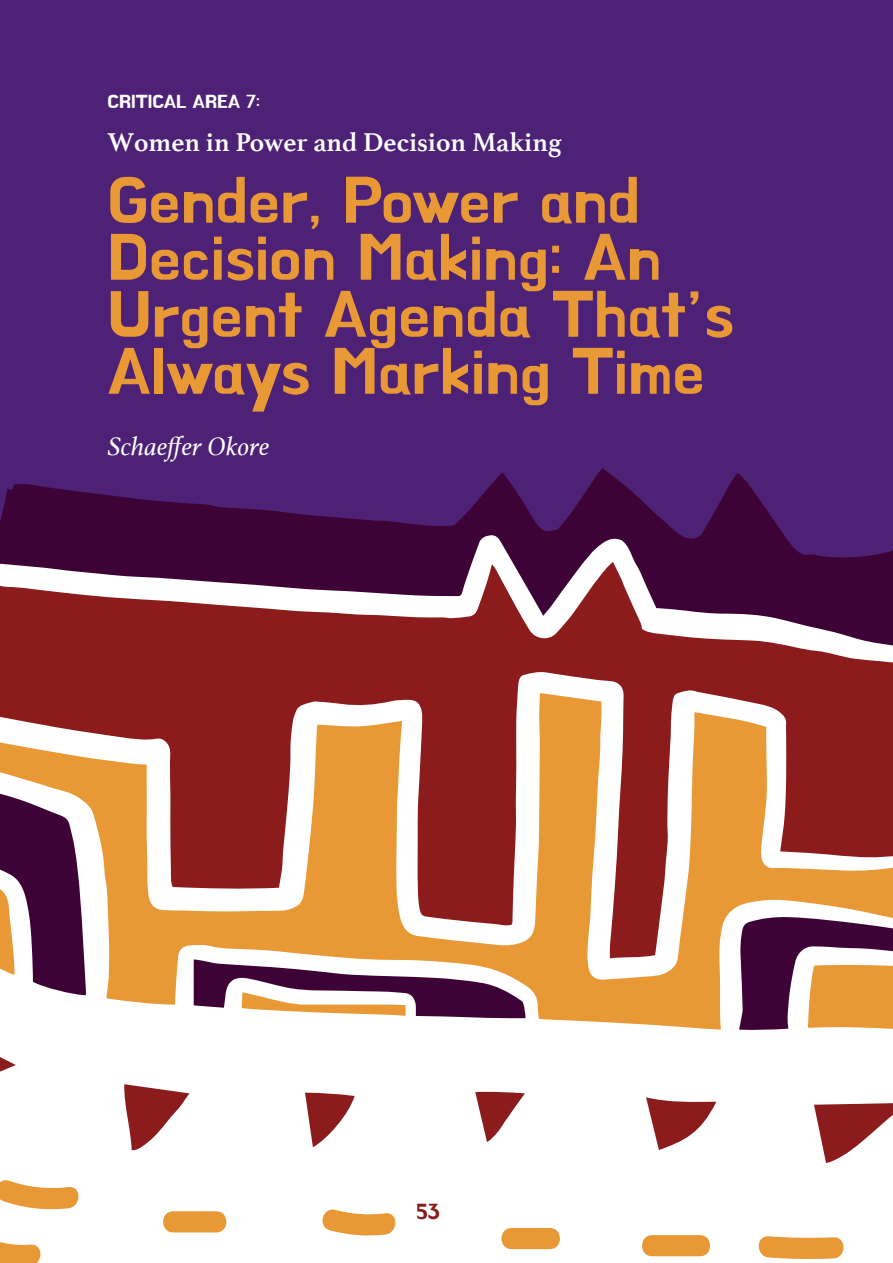
<style>
.page{position:relative;width:893px;height:1263px;background:#fff}
.page>*{position:absolute;margin:0;border:0;box-sizing:border-box;transform-origin:0 0}
.t1{font:63px/57px "BMHANNA Pro OTF";color:#e89936}
.t2{font:700 27px "Athelas";color:#fff}
.t3{font:italic 27px "Athelas";color:#fff}
.t4{font:21px "BMHANNA Pro OTF";color:#8c1c1c}
.t5{font:18px "BMHANNA Pro OTF";color:#fff}
</style>
<div class="page">
<div style="left:0;top:0;width:893px;height:468px;background:#4d2175"></div>
<div style="left:0;top:647px;width:893px;height:46px;background:#8c1c1c"></div>
<svg style="left:0;top:468px;width:893px;height:179px;background:#6a325d"></svg>
<svg style="left:0;top:693px;width:893px;height:336px"></svg>
<svg style="left:0;top:771px;width:86px;height:224px"></svg>
<svg style="left:814px;top:1103px;width:79px;height:60px"></svg>
<svg style="left:124px;top:1084px;width:65px;height:67px"></svg>
<svg style="left:646px;top:1097px;width:70px;height:53px"></svg>
<svg style="left:0;top:1057px;width:16px;height:15px"></svg>
<svg style="left:194px;top:959px;width:332px;height:59px"></svg>
<svg style="left:305px;top:1093px;width:50px;height:54px"></svg>
<svg style="left:475px;top:1091px;width:50px;height:51px"></svg>
<svg style="left:758px;top:1236px;width:86px;height:23px;background:#eba651"></svg>
<svg style="left:642px;top:1235px;width:68px;height:21px"></svg>
<svg style="left:501px;top:1228px;width:59px;height:21px"></svg>
<svg style="left:322px;top:1209px;width:74px;height:27px"></svg>
<svg style="left:163px;top:1211px;width:64px;height:21px"></svg>
<svg style="left:0;top:1180px;width:79px;height:30px"></svg>
<svg style="left:0;top:1242px;width:41px;height:21px"></svg>
<p class="t5" style="left:107px;top:91px;width:154px">CRITICAL AREA 7:</p>
<p class="t2" style="left:107px;top:120px;width:456px">Women in Power and Decision Making</p>
<p class="t1" style="left:107px;top:169px;width:628px">Gender, Power and<br>Decision Making: An<br>Urgent Agenda That’s<br>Always Marking Time</p>
<p class="t3" style="left:107px;top:425px;width:164px">Schaeffer Okore</p>
<p class="t4" style="left:416px;top:1198px;width:25px">53</p>
</div>
